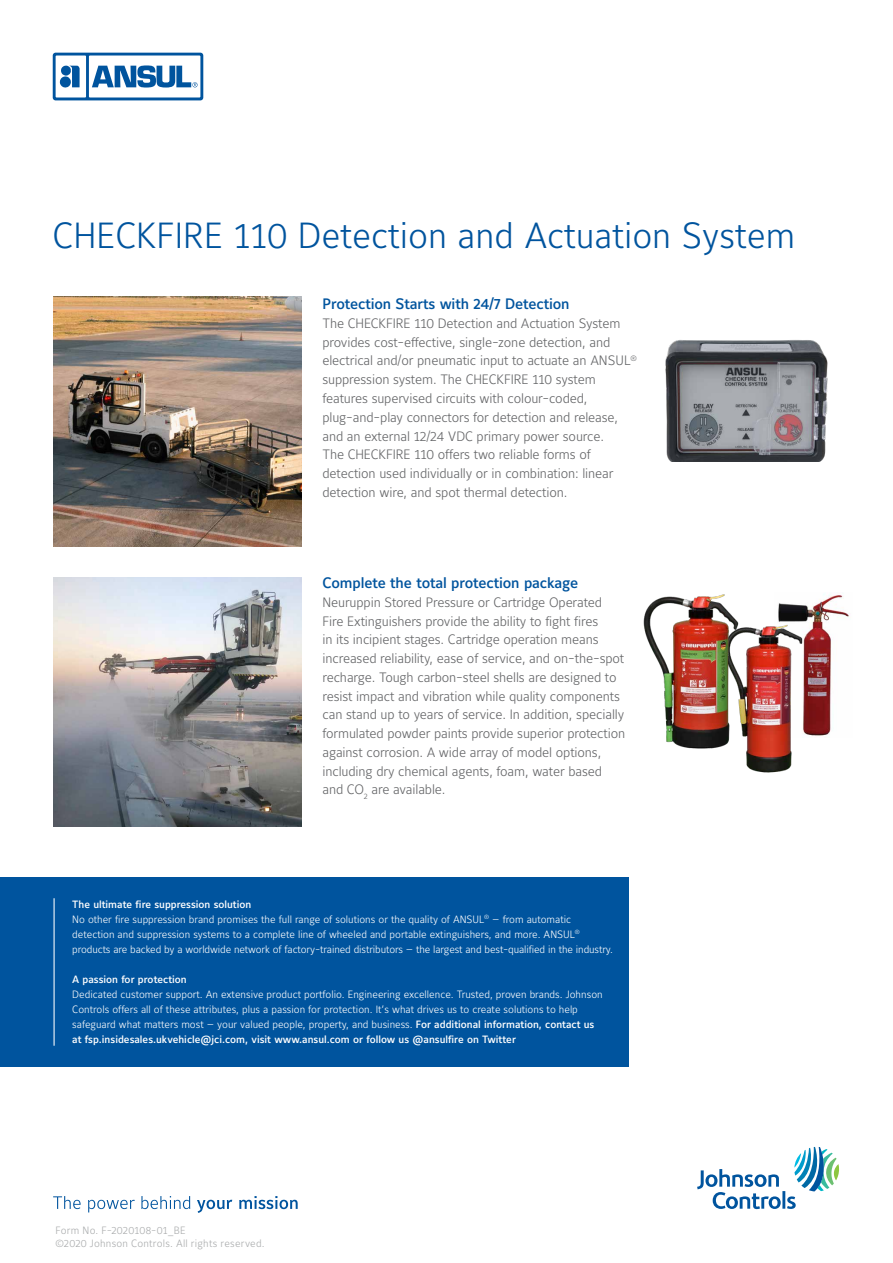
<style>
.page{position:relative;width:893px;height:1263px;background:#fff}
.page>*{position:absolute;margin:0;border:0;box-sizing:border-box;transform-origin:0 0}
.t1{font:300 36px "Maurea Jci Lf ML";color:#00549e}
.t2{font:500 15px "Maurea Jci Lf ML";letter-spacing:-.01em;color:#00549e}
.t3{font:300 13.5px/18.8px "Maurea Jci Lf ML";letter-spacing:-.01em;color:#636466}
.t4{font:300 10.5px/15px "Maurea Jci Lf ML";color:#fff}
.t5{font:300 10.5px/13.5px "Maurea Jci Lf ML";letter-spacing:.02em;color:#a9abac}
.t6{font:500 10.5px "Maurea Jci Lf ML";color:#fff}
.s1{font-weight:500}
</style>
<div class="page">
<svg style="left:53px;top:53px;width:150px;height:47px"></svg>
<svg style="left:53px;top:1196px;width:28px;height:13px"></svg>
<svg style="left:88px;top:1200px;width:47px;height:12px"></svg>
<svg style="left:141px;top:1196px;width:49px;height:13px"></svg>
<svg style="left:197px;top:1200px;width:35px;height:13px"></svg>
<svg style="left:239px;top:1196px;width:59px;height:13px"></svg>
<img style="left:53px;top:577px;width:248px;height:250px">
<svg style="left:697px;top:1147px;width:142px;height:62px"></svg>
<img style="left:665px;top:340px;width:163px;height:122px">
<img style="left:823px;top:594px;width:26px;height:139px">
<img style="left:746px;top:596px;width:83px;height:177px">
<img style="left:643px;top:594px;width:119px;height:170px">
<img style="left:54px;top:296px;width:247px;height:250px">
<div style="left:0;top:877px;width:629px;height:189px;background:#00549e"></div>
<hr style="left:54px;top:898px;width:1px;height:148px;background:#fff">
<h1 class="t1" style="left:53px;top:213px;width:744px">CHECKFIRE 110 Detection and Actuation System</h1>
<p class="t2" style="left:322px;top:295px;width:249px">Protection Starts with 24/7 Detection</p>
<p class="t3" style="left:322px;top:314px;width:316px">The CHECKFIRE 110 Detection and Actuation System provides cost-effective, single-zone detection, and electrical and/or pneumatic input to actuate an ANSUL<sup>® </sup>suppression system. The CHECKFIRE 110 system features supervised circuits with colour-coded, plug-and-play connectors for detection and release, and an external 12/24 VDC primary power source.<br>The CHECKFIRE 110 offers two reliable forms of detection used individually or in combination: linear detection wire, and spot thermal detection.</p>
<p class="t2" style="left:322px;top:574px;width:257px">Complete the total protection package</p>
<p class="t3" style="left:322px;top:593px;width:304px">Neuruppin Stored Pressure or Cartridge Operated Fire Extinguishers provide the ability to fight fires<br>in its incipient stages. Cartridge operation means increased reliability, ease of service, and on-the-spot recharge. Tough carbon-steel shells are designed to resist impact and vibration while quality components can stand up to years of service. In addition, specially formulated powder paints provide superior protection against corrosion. A wide array of model options, including dry chemical agents, foam, water based and CO<sub>2</sub> are available.</p>
<p class="t4" style="left:72px;top:896px;width:542px"><span class="s1">The ultimate fire suppression solution<br></span>No other fire suppression brand promises the full range of solutions or the quality of ANSUL<sup>®</sup> — from automatic detection and suppression systems to a complete line of wheeled and portable extinguishers, and more. ANSUL<sup>® </sup>products are backed by a worldwide network of factory-trained distributors — the largest and best-qualified in the industry.</p>
<p class="t6" style="left:72px;top:973px;width:116px">A passion for protection</p>
<p class="t4" style="left:72px;top:986px;width:532px">Dedicated customer support. An extensive product portfolio. Engineering excellence. Trusted, proven brands. Johnson Controls offers all of these attributes, plus a passion for protection. It’s what drives us to create solutions to help safeguard what matters most — your valued people, property, and business. <span class="s1">For additional information, contact us at fsp.insidesales.ukvehicle@jci.com, visit www.ansul.com or follow us @ansulfire on Twitter</span></p>
<p class="t5" style="left:55px;top:1223px;width:211px">Form No. F-2020108-01_BE<br>©2020 Johnson Controls. All rights reserved.</p>
</div>
